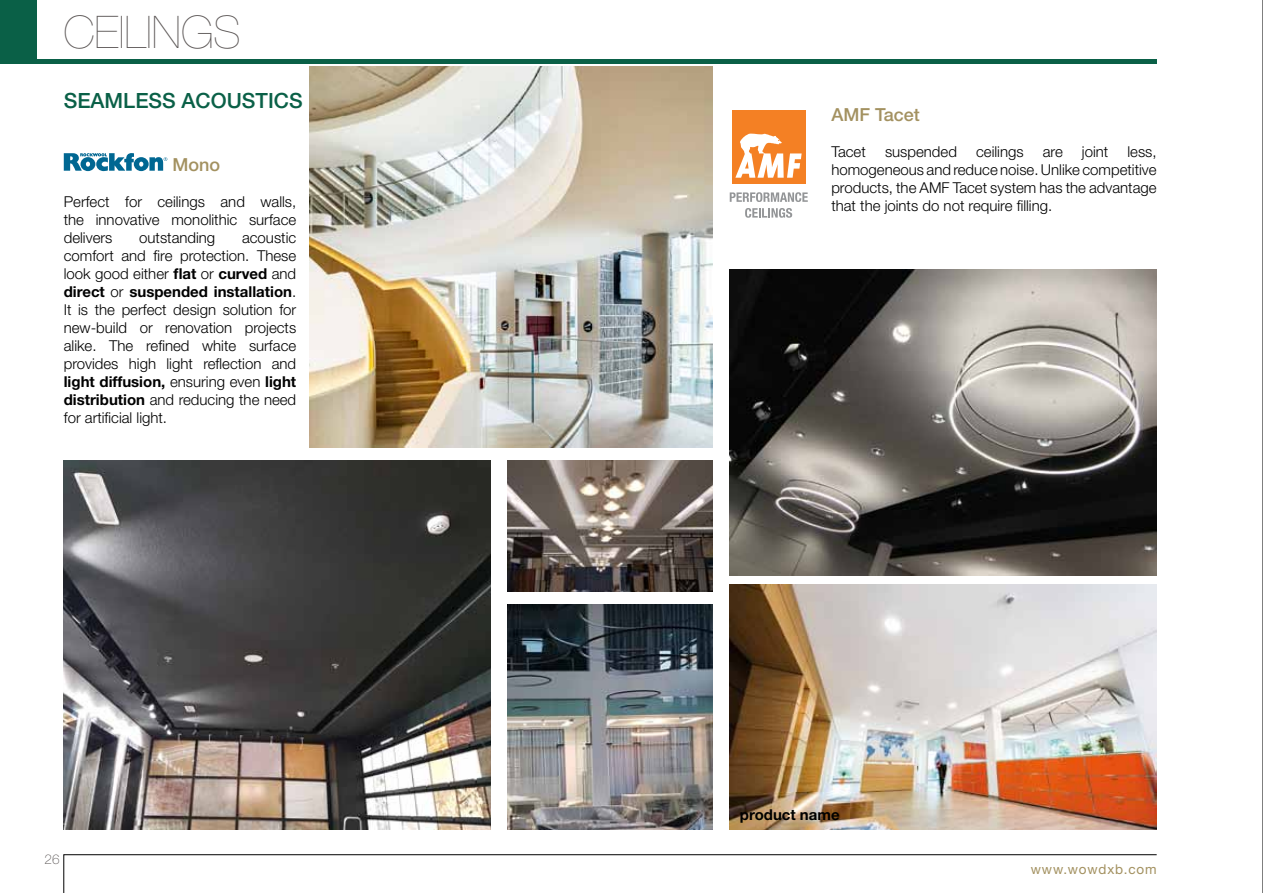
<style>
.page{position:relative;width:1263px;height:893px;background:#fff}
.page>*{position:absolute;margin:0;border:0;box-sizing:border-box;transform-origin:0 0}
.t1{font:200 45px "Helvetica Neue LT Std";color:#5b5655}
.t2{font:500 21px "Helvetica Neue LT Std";color:#0a6047}
.t3{font:500 18px "Helvetica Neue LT Std";color:#a39160}
.t4{font:300 15px/18px "Helvetica Neue LT Std";color:#000;text-align:justify}
.t5{font:700 15px "Helvetica Neue LT Std";color:#000}
.t6{font:13.5px "Helvetica Neue LT Std";letter-spacing:.06em;color:#a39160}
.t7{font:100 13.5px "Helvetica Neue LT Std";color:#5b5655}
.s1{font-weight:700}
</style>
<div class="page">
<svg style="left:64px;top:153px;width:103px;height:18px"></svg>
<hr style="left:1262px;top:0;width:1px;height:893px;background:#000">
<hr style="left:0;top:60px;width:1157px;height:4px;background:#0a6047">
<div style="left:0;top:0;width:37px;height:62px;background:#0a6047"></div>
<img style="left:309px;top:66px;width:404px;height:382px">
<img style="left:730px;top:269px;width:427px;height:306px">
<img style="left:730px;top:585px;width:427px;height:244px">
<img style="left:64px;top:460px;width:427px;height:369px">
<img style="left:508px;top:461px;width:205px;height:130px">
<img style="left:508px;top:604px;width:205px;height:225px">
<div style="left:732px;top:111px;width:73px;height:73px;background:#f48024"></div>
<svg style="left:730px;top:192px;width:78px;height:10px"></svg>
<svg style="left:745px;top:208px;width:47px;height:10px"></svg>
<svg style="left:735px;top:133px;width:67px;height:45px"></svg>
<svg style="left:63px;top:854px;width:1094px;height:39px"></svg>
<h1 class="t1" style="left:64px;top:6px;width:23px">CEILINGS</h1>
<h2 class="t2" style="left:64px;top:88px;width:240px">SEAMLESS ACOUSTICS</h2>
<p class="t3" style="left:172px;top:154px;width:49px">Mono</p>
<p class="t4" style="left:64px;top:192px;width:234px">Perfect for ceilings and walls, the innovative monolithic surface delivers</p>
<p class="t4" style="left:64px;top:228px;width:234px;text-indent:178px">acoustic comfort and fire protection. These look good either <span class="s1">flat</span> or <span class="s1">curved</span> and <span class="s1">direct</span> or <span class="s1">suspended installation</span>.<br>It is the perfect design solution for new-build or renovation projects alike. The refined white surface provides high light reflection and <span class="s1">light diffusion,</span> ensuring even <span class="s1">light distribution</span> and reducing the need for artificial light.</p>
<p class="t4" style="left:139px;top:228px;width:78px">outstanding</p>
<p class="t7" style="left:45px;top:852px;width:17px">26</p>
<p class="t3" style="left:831px;top:103px;width:90px">AMF Tacet</p>
<p class="t4" style="left:831px;top:142px;width:36px">Tacet</p>
<p class="t4" style="left:885px;top:142px;width:73px">suspended</p>
<p class="t4" style="left:976px;top:142px;width:49px">ceilings</p>
<p class="t4" style="left:1043px;top:142px;width:22px">are</p>
<p class="t4" style="left:1082px;top:142px;width:28px">joint</p>
<p class="t4" style="left:831px;top:142px;width:327px;text-indent:296px">less, homogeneous and reduce noise. Unlike competitive products, the AMF Tacet system has the advantage that the joints do not require filling.</p>
<p class="t5" style="left:740px;top:805px;width:101px">product name</p>
<p class="t6" style="left:1031px;top:861px;width:127px">www.wowdxb.com</p>
</div>
